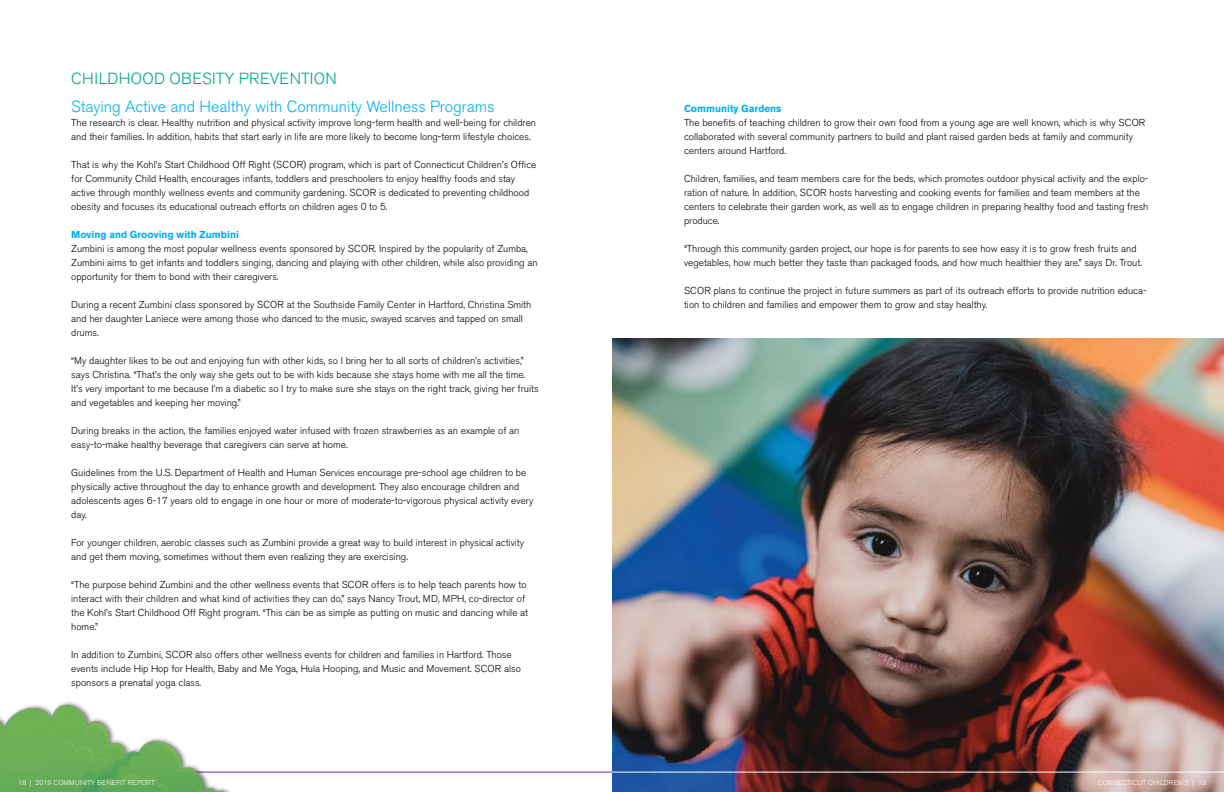
<style>
.page{position:relative;width:1224px;height:792px;background:#fff}
.page>*{position:absolute;margin:0;border:0;box-sizing:border-box;transform-origin:0 0}
.t1{font:300 16px "Akzidenz Grotesk BE";color:#00aeef}
.t2{font:300 16px "Akzidenz Grotesk BE";letter-spacing:.02em;color:#00a886}
.t3{font:300 10px/14px "Akzidenz Grotesk BE";color:#000}
.t4{font:700 10px "Akzidenz Grotesk BE";color:#00aeef}
.t5{font:300 7px "Akzidenz Grotesk BE";letter-spacing:.02em;color:#fff}
</style>
<div class="page">
<hr style="left:0;top:772px;width:1224px;height:1px;background:#7c2a90">
<img style="left:612px;top:338px;width:612px;height:454px">
<img style="left:0;top:702px;width:248px;height:90px">
<hr style="left:612px;top:772px;width:612px;height:1px;background:#fff">
<h1 class="t2" style="left:71px;top:69px;width:267px">CHILDHOOD OBESITY PREVENTION</h1>
<h1 class="t1" style="left:71px;top:97px;width:425px">Staying Active and Healthy with Community Wellness Programs</h1>
<p class="t3" style="left:71px;top:116px;width:466px">The research is clear. Healthy nutrition and physical activity improve long-term health and well-being for children and their families. In addition, habits that start early in life are more likely to become long-term lifestyle choices.</p>
<p class="t3" style="left:71px;top:158px;width:467px">That is why the Kohl’s Start Childhood Off Right (SCOR) program, which is part of Connecticut Children’s Office for Community Child Health, encourages infants, toddlers and preschoolers to enjoy healthy foods and stay active through monthly wellness events and community gardening. SCOR is dedicated to preventing childhood obesity and focuses its educational outreach efforts on children ages 0 to 5.</p>
<p class="t4" style="left:71px;top:229px;width:169px">Moving and Grooving with Zumbini</p>
<p class="t3" style="left:71px;top:242px;width:468px">Zumbini is among the most popular wellness events sponsored by SCOR. Inspired by the popularity of Zumba,<br>Zumbini aims to get infants and toddlers singing, dancing and playing with other children, while also providing an opportunity for them to bond with their caregivers.</p>
<p class="t3" style="left:71px;top:298px;width:462px">During a recent Zumbini class sponsored by SCOR at the Southside Family Center in Hartford, Christina Smith and her daughter Laniece were among those who danced to the music, swayed scarves and tapped on small drums.</p>
<p class="t3" style="left:71px;top:354px;width:469px">“My daughter likes to be out and enjoying fun with other kids, so I bring her to all sorts of children’s activities,” says Christina. “That’s the only way she gets out to be with kids because she stays home with me all the time.<br>It’s very important to me because I’m a diabetic so I try to make sure she stays on the right track, giving her fruits and vegetables and keeping her moving.”</p>
<p class="t3" style="left:71px;top:424px;width:450px">During breaks in the action, the families enjoyed water infused with frozen strawberries as an example of an easy-to-make healthy beverage that caregivers can serve at home.</p>
<p class="t3" style="left:71px;top:466px;width:464px">Guidelines from the U.S. Department of Health and Human Services encourage pre-school age children to be physically active throughout the day to enhance growth and development. They also encourage children and adolescents ages 6-17 years old to engage in one hour or more of moderate-to-vigorous physical activity every day.</p>
<p class="t3" style="left:71px;top:536px;width:454px">For younger children, aerobic classes such as Zumbini provide a great way to build interest in physical activity and get them moving, sometimes without them even realizing they are exercising.</p>
<p class="t3" style="left:71px;top:578px;width:458px">“The purpose behind Zumbini and the other wellness events that SCOR offers is to help teach parents how to interact with their children and what kind of activities they can do,” says Nancy Trout, MD, MPH, co-director of the Kohl’s Start Childhood Off Right program. “This can be as simple as putting on music and dancing while at home.”</p>
<p class="t3" style="left:71px;top:648px;width:451px">In addition to Zumbini, SCOR also offers other wellness events for children and families in Hartford. Those events include Hip Hop for Health, Baby and Me Yoga, Hula Hooping, and Music and Movement. SCOR also sponsors a prenatal yoga class.</p>
<p class="t5" style="left:18px;top:778px;width:138px">18 | 2019 COMMUNITY BENEFIT REPORT</p>
<p class="t4" style="left:684px;top:103px;width:99px">Community Gardens</p>
<p class="t3" style="left:684px;top:116px;width:463px">The benefits of teaching children to grow their own food from a young age are well known, which is why SCOR collaborated with several community partners to build and plant raised garden beds at family and community centers around Hartford.</p>
<p class="t3" style="left:684px;top:172px;width:466px">Children, families, and team members care for the beds, which promotes outdoor physical activity and the explo&shy;ration of nature. In addition, SCOR hosts harvesting and cooking events for families and team members at the centers to celebrate their garden work, as well as to engage children in preparing healthy food and tasting fresh produce.</p>
<p class="t3" style="left:684px;top:242px;width:460px">“Through this community garden project, our hope is for parents to see how easy it is to grow fresh fruits and vegetables, how much better they taste than packaged foods, and how much healthier they are.” says Dr. Trout.</p>
<p class="t3" style="left:684px;top:284px;width:464px">SCOR plans to continue the project in future summers as part of its outreach efforts to provide nutrition educa&shy;tion to children and families and empower them to grow and stay healthy.</p>
<p class="t5" style="left:1098px;top:778px;width:109px">CONNECTICUT CHILDREN’S | 19</p>
</div>
